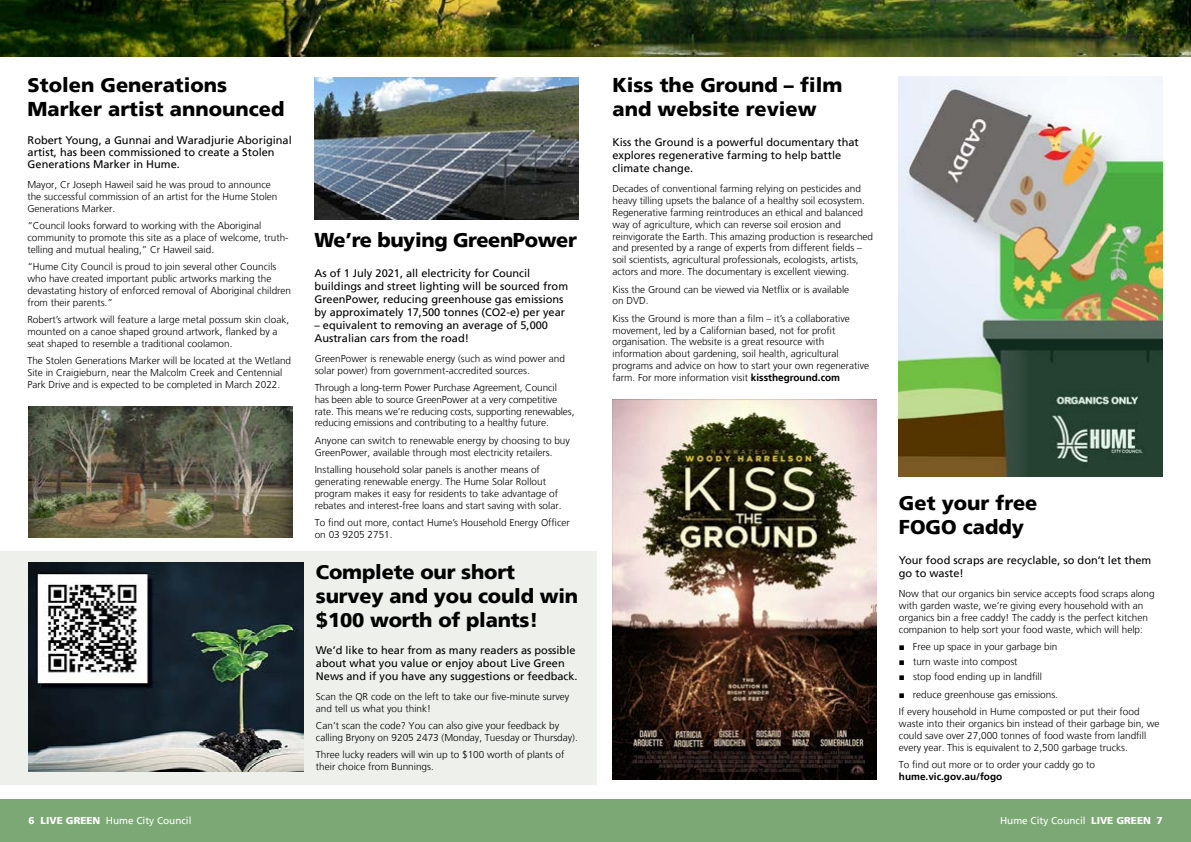
<style>
.page{position:relative;width:1191px;height:842px;background:#fff}
.page>*{position:absolute;margin:0;border:0;box-sizing:border-box;transform-origin:0 0}
.t1{font:900 20px/24px "Frutiger LT";color:#000}
.t2{font:900 20px "Frutiger LT";letter-spacing:-.02em;color:#000}
.t3{font:11px/13.2px "Frutiger LT";color:#000}
.t4{font:300 10px/11.8px "Frutiger LT";color:#000}
.t5{font:10px "Frutiger LT";color:#fff}
.t6{font:700 10px "Frutiger LT";color:#000}
.s1{font-weight:700}
.s2{font-family:"Arial";font-weight:400}
.s3{font-weight:900}
</style>
<div class="page">
<img style="left:0;top:0;width:1191px;height:57px">
<div style="left:0;top:799px;width:1191px;height:43px;background:#7ba875"></div>
<div style="left:0;top:551px;width:596px;height:234px;background:#eef1eb"></div>
<img style="left:899px;top:77px;width:263px;height:399px">
<img style="left:612px;top:400px;width:264px;height:380px">
<img style="left:28px;top:563px;width:275px;height:208px">
<img style="left:315px;top:77px;width:263px;height:143px">
<img style="left:28px;top:406px;width:264px;height:132px">
<h1 class="t1" style="left:28px;top:72px;width:258px">Stolen Generations<br>Marker artist announced</h1>
<p class="t3" style="left:28px;top:135px;width:265px;line-height:11.8px">Robert Young, a Gunnai and Waradjurie Aboriginal artist, has been commissioned to create a Stolen<br>Generations Marker in Hume.</p>
<p class="t4" style="left:27px;top:179px;width:252px">Mayor, Cr Joseph Haweil said he was proud to announce the successful commission of an artist for the Hume Stolen<br>Generations Marker.</p>
<p class="t4" style="left:27px;top:220px;width:263px">“Council looks forward to working with the Aboriginal community to promote this site as a place of welcome, truth&shy;telling and mutual healing,” Cr Haweil said.</p>
<p class="t4" style="left:27px;top:261px;width:265px">“Hume City Council is proud to join several other Councils who have created important public artworks marking the devastating history of enforced removal of Aboriginal children from their parents.”</p>
<p class="t4" style="left:27px;top:314px;width:263px">Robert’s artwork will feature a large metal possum skin cloak, mounted on a canoe shaped ground artwork, flanked by a seat shaped to resemble a traditional coolamon.</p>
<p class="t4" style="left:27px;top:355px;width:265px">The Stolen Generations Marker will be located at the Wetland<br>Site in Craigieburn, near the Malcolm Creek and Centennial<br>Park Drive and is expected to be completed in March 2022.</p>
<h1 class="t2" style="left:314px;top:228px;width:264px">We’re buying GreenPower</h1>
<p class="t3" style="left:314px;top:267px;width:255px">As of 1 July 2021, all electricity for Council buildings and street lighting will be sourced from GreenPower, reducing greenhouse gas emissions by approximately 17,500 tonnes (CO2-e) per year</p>
<p class="t3" style="left:314px;top:319px;width:235px">– equivalent to removing an average of 5,000<br>Australian cars from the road!</p>
<p class="t4" style="left:315px;top:352px;width:252px">GreenPower is renewable energy (such as wind power and solar power) from government-accredited sources.</p>
<p class="t4" style="left:315px;top:382px;width:261px">Through a long-term Power Purchase Agreement, Council<br>has been able to source GreenPower at a very competitive rate. This means we’re reducing costs, supporting renewables, reducing emissions and contributing to a healthy future.</p>
<p class="t4" style="left:315px;top:435px;width:257px">Anyone can switch to renewable energy by choosing to buy<br>GreenPower, available through most electricity retailers.</p>
<p class="t4" style="left:315px;top:464px;width:248px">Installing household solar panels is another means of generating renewable energy. The Hume Solar Rollout program makes it easy for residents to take advantage of rebates and interest-free loans and start saving with solar.</p>
<p class="t4" style="left:315px;top:517px;width:257px">To find out more, contact Hume’s Household Energy Officer on 03 9205 2751.</p>
<h1 class="t1" style="left:316px;top:559px;width:264px">Complete our short survey and you could win $100 worth of plants!</h1>
<p class="t3" style="left:316px;top:644px;width:263px">We’d like to hear from as many readers as possible about what you value or enjoy about Live Green<br>News and if you have any suggestions or feedback.</p>
<p class="t4" style="left:316px;top:691px;width:255px">Scan the QR code on the left to take our five-minute survey and tell us what you think!</p>
<p class="t4" style="left:316px;top:720px;width:263px">Can’t scan the code? You can also give your feedback by calling Bryony on 9205 2473 (Monday, Tuesday or Thursday).</p>
<p class="t4" style="left:316px;top:749px;width:250px">Three lucky readers will win up to $100 worth of plants of their choice from Bunnings.</p>
<h1 class="t1" style="left:612px;top:72px;width:231px">Kiss the Ground – film and website review</h1>
<p class="t3" style="left:612px;top:135px;width:248px">Kiss the Ground is a powerful documentary that explores regenerative farming to help battle climate change.</p>
<p class="t4" style="left:612px;top:183px;width:262px">Decades of conventional farming relying on pesticides and heavy tilling upsets the balance of a healthy soil ecosystem.<br>Regenerative farming reintroduces an ethical and balanced way of agriculture, which can reverse soil erosion and reinvigorate the Earth. This amazing production is researched and presented by a range of experts from different fields – soil scientists, agricultural professionals, ecologists, artists, actors and more. The documentary is excellent viewing.</p>
<p class="t4" style="left:612px;top:283px;width:238px">Kiss the Ground can be viewed via Netflix or is available on DVD.</p>
<p class="t4" style="left:612px;top:313px;width:258px">Kiss the Ground is more than a film – it’s a collaborative movement, led by a Californian based, not for profit organisation. The website is a great resource with information about gardening, soil health, agricultural programs and advice on how to start your own regenerative farm. For more information visit <span class="s1">kisstheground.com</span></p>
<h1 class="t1" style="left:899px;top:490px;width:140px">Get your free<br>FOGO caddy</h1>
<p class="t3" style="left:899px;top:553px;width:254px">Your food scraps are recyclable, so don’t let them go to waste!</p>
<p class="t4" style="left:899px;top:588px;width:257px">Now that our organics bin service accepts food scraps along with garden waste, we’re giving every household with an organics bin a free caddy! The caddy is the perfect kitchen companion to help sort your food waste, which will help:</p>
<p class="t4" style="left:899px;top:641px;width:160px"><span class="s2">■</span> Free up space in your garbage bin</p>
<p class="t4" style="left:899px;top:656px;width:120px"><span class="s2">■</span> turn waste into compost</p>
<p class="t4" style="left:899px;top:671px;width:145px"><span class="s2">■</span> stop food ending up in landfill</p>
<p class="t4" style="left:899px;top:686px;width:242px;line-height:17.5px"><span class="s2">■</span> reduce greenhouse gas emissions.<br>If every household in Hume composted or put their food</p>
<p class="t4" style="left:899px;top:718px;width:262px">waste into their organics bin instead of their garbage bin, we could save over 27,000 tonnes of food waste from landfill every year. This is equivalent to 2,500 garbage trucks.</p>
<p class="t4" style="left:899px;top:759px;width:198px">To find out more or to order your caddy go to</p>
<p class="t6" style="left:899px;top:770px;width:105px">hume.vic.gov.au/fogo</p>
<p class="t5" style="left:28px;top:815px;width:165px"><span class="s3">6 LIVE GREEN</span> Hume City Council</p>
<p class="t5" style="left:1000px;top:815px;width:164px">Hume City Council <span class="s3">LIVE GREEN 7</span></p>
</div>
